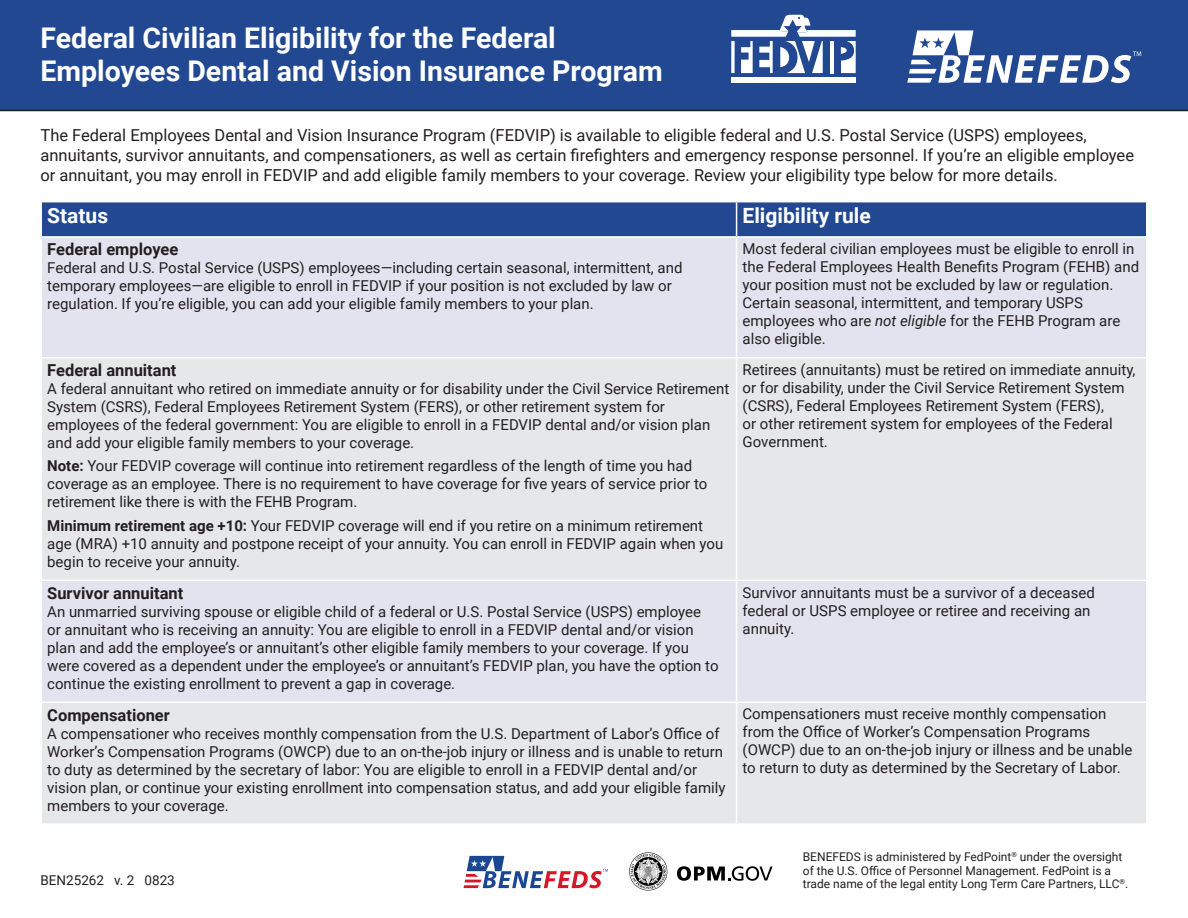
<style>
.page{position:relative;width:1188px;height:918px;background:#fff}
.page>*{position:absolute;margin:0;border:0;box-sizing:border-box;transform-origin:0 0}
.t1{font:700 28.5px/33px "Roboto";color:#fff}
.t2{font:700 21px "Roboto";color:#fff}
.t3{font:16.5px/19.8px "Roboto";color:#231f20}
.t4{font:700 16.5px "Roboto";color:#231f20}
.t5{font:15px/18px "Roboto";color:#231f20}
.t6{font:13.5px "Roboto";color:#231f20}
.t7{font:12px/13.5px "Roboto";color:#231f20}
.s1{font-style:italic}
.s2{font-weight:700}
</style>
<div class="page">
<div style="left:0;top:0;width:1188px;height:111px;background:#214891"></div>
<div style="left:731px;top:77px;width:125px;height:6px;background:#fff"></div>
<svg style="left:731px;top:15px;width:125px;height:58px"></svg>
<svg style="left:907px;top:30px;width:234px;height:53px"></svg>
<div style="left:42px;top:202px;width:1104px;height:34px;background:#214891"></div>
<div style="left:42px;top:238px;width:1104px;height:119px;background:#e3e3ef"></div>
<div style="left:42px;top:358px;width:1104px;height:465px;background:#e6e7e9"></div>
<hr style="left:736px;top:202px;width:1px;height:34px;background:#fff">
<hr style="left:736px;top:238px;width:1px;height:119px;background:#fff">
<hr style="left:736px;top:358px;width:1px;height:222px;background:#fff">
<hr style="left:40px;top:580px;width:697px;height:1px;background:#fff">
<hr style="left:737px;top:580px;width:411px;height:1px;background:#fff">
<hr style="left:736px;top:581px;width:1px;height:120px;background:#fff">
<hr style="left:40px;top:701px;width:697px;height:2px;background:#fff">
<hr style="left:737px;top:701px;width:411px;height:2px;background:#fff">
<hr style="left:736px;top:703px;width:1px;height:120px;background:#fff">
<svg style="left:464px;top:856px;width:144px;height:32px"></svg>
<svg style="left:677px;top:866px;width:96px;height:15px"></svg>
<svg style="left:629px;top:852px;width:38px;height:39px"></svg>
<h1 class="t1" style="left:40px;top:21px;width:624px">Federal Civilian Eligibility for the Federal<br>Employees Dental and Vision Insurance Program</h1>
<p class="t3" style="left:40px;top:125px;width:1095px">The Federal Employees Dental and Vision Insurance Program (FEDVIP) is available to eligible federal and U.S. Postal Service (USPS) employees, annuitants, survivor annuitants, and compensationers, as well as certain firefighters and emergency response personnel. If you’re an eligible employee or annuitant, you may enroll in FEDVIP and add eligible family members to your coverage. Review your eligibility type below for more details.</p>
<h2 class="t2" style="left:47px;top:201px;width:62px">Status</h2>
<h2 class="t2" style="left:743px;top:201px;width:130px">Eligibility rule</h2>
<h3 class="t4" style="left:47px;top:238px;width:133px">Federal employee</h3>
<p class="t5" style="left:47px;top:258px;width:637px">Federal and U.S. Postal Service (USPS) employees—including certain seasonal, intermittent, and temporary employees—are eligible to enroll in FEDVIP if your position is not excluded by law or regulation. If you’re eligible, you can add your eligible family members to your plan.</p>
<p class="t5" style="left:743px;top:239px;width:398px">Most federal civilian employees must be eligible to enroll in the Federal Employees Health Benefits Program (FEHB) and your position must not be excluded by law or regulation.<br>Certain seasonal, intermittent, and temporary USPS employees who are <span class="s1">not eligible</span> for the FEHB Program are also eligible.</p>
<h3 class="t4" style="left:47px;top:359px;width:131px">Federal annuitant</h3>
<p class="t5" style="left:47px;top:379px;width:684px">A federal annuitant who retired on immediate annuity or for disability under the Civil Service Retirement System (CSRS), Federal Employees Retirement System (FERS), or other retirement system for employees of the federal government: You are eligible to enroll in a FEDVIP dental and/or vision plan and add your eligible family members to your coverage.</p>
<p class="t5" style="left:47px;top:457px;width:662px"><span class="s2">Note:</span> Your FEDVIP coverage will continue into retirement regardless of the length of time you had coverage as an employee. There is no requirement to have coverage for five years of service prior to retirement like there is with the FEHB Program.</p>
<p class="t5" style="left:47px;top:516px;width:678px"><span class="s2">Minimum retirement age +10:</span> Your FEDVIP coverage will end if you retire on a minimum retirement age (MRA) +10 annuity and postpone receipt of your annuity. You can enroll in FEDVIP again when you begin to receive your annuity.</p>
<h3 class="t4" style="left:47px;top:581px;width:138px">Survivor annuitant</h3>
<p class="t5" style="left:47px;top:602px;width:673px">An unmarried surviving spouse or eligible child of a federal or U.S. Postal Service (USPS) employee<br>or annuitant who is receiving an annuity: You are eligible to enroll in a FEDVIP dental and/or vision plan and add the employee’s or annuitant’s other eligible family members to your coverage. If you were covered as a dependent under the employee’s or annuitant’s FEDVIP plan, you have the option to continue the existing enrollment to prevent a gap in coverage.</p>
<h3 class="t4" style="left:47px;top:703px;width:124px">Compensationer</h3>
<p class="t5" style="left:47px;top:724px;width:680px">A compensationer who receives monthly compensation from the U.S. Department of Labor’s Office of Worker’s Compensation Programs (OWCP) due to an on-the-job injury or illness and is unable to return to duty as determined by the secretary of labor: You are eligible to enroll in a FEDVIP dental and/or vision plan, or continue your existing enrollment into compensation status, and add your eligible family members to your coverage.</p>
<p class="t5" style="left:743px;top:360px;width:394px">Retirees (annuitants) must be retired on immediate annuity, or for disability, under the Civil Service Retirement System (CSRS), Federal Employees Retirement System (FERS),<br>or other retirement system for employees of the Federal Government.</p>
<p class="t5" style="left:743px;top:583px;width:354px">Survivor annuitants must be a survivor of a deceased federal or USPS employee or retiree and receiving an annuity.</p>
<p class="t5" style="left:743px;top:705px;width:391px">Compensationers must receive monthly compensation from the Office of Worker’s Compensation Programs (OWCP) due to an on-the-job injury or illness and be unable to return to duty as determined by the Secretary of Labor.</p>
<p class="t6" style="left:40px;top:871px;width:136px">BEN25262 v. 2 0823</p>
<p class="t7" style="left:803px;top:850px;width:327px">BENEFEDS is administered by FedPoint<sup>®</sup> under the oversight of the U.S. Office of Personnel Management. FedPoint is a trade name of the legal entity Long Term Care Partners, LLC<sup>®</sup>.</p>
</div>
